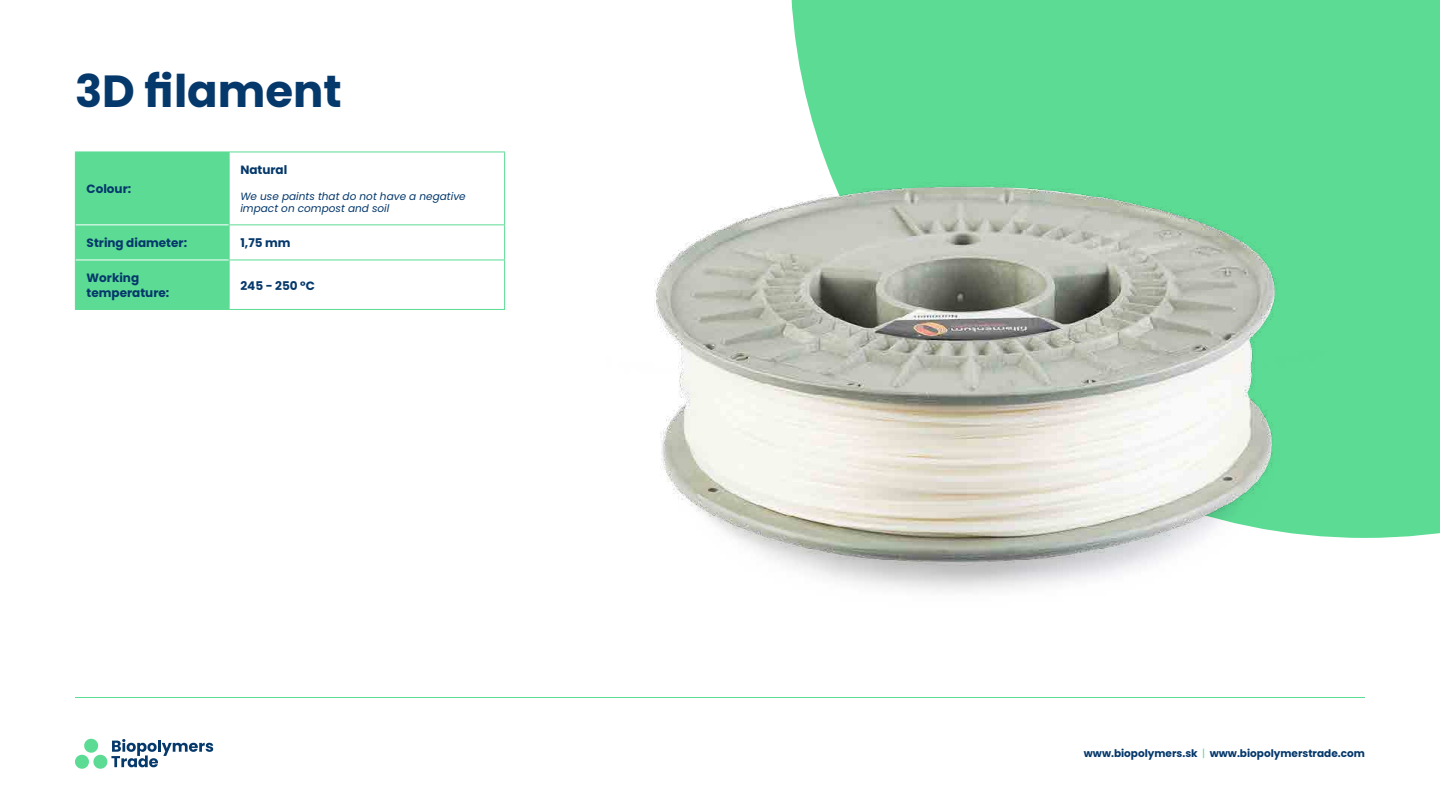
<style>
.page{position:relative;width:1440px;height:810px;background:#fff}
.page>*{position:absolute;margin:0;border:0;box-sizing:border-box;transform-origin:0 0}
.t1{font:700 45px "Poppins";color:#05386b}
.t2{font:700 12px/14.4px "Poppins";color:#05386b}
.t3{font:italic 10.5px/12.6px "Poppins";color:#05386b}
.t4{font:700 10.5px "Poppins";color:#05386b}
.s1{font-weight:400;color:#5cdb94}
</style>
<div class="page">
<svg style="left:75px;top:739px;width:138px;height:30px"></svg>
<hr style="left:75px;top:697px;width:1290px;height:1px;background:#5cdb94">
<div style="left:791px;top:0;width:649px;height:538px;background:#5cdb94"></div>
<div style="left:76px;top:153px;width:153px;height:156px;background:#5cdb94"></div>
<hr style="left:75px;top:152px;width:1px;height:73px;background:#5cdb94">
<hr style="left:229px;top:152px;width:276px;height:1px;background:#5cdb94">
<hr style="left:504px;top:152px;width:1px;height:72px;background:#5cdb94">
<hr style="left:75px;top:225px;width:1px;height:35px;background:#5cdb94">
<hr style="left:229px;top:224px;width:276px;height:1px;background:#5cdb94">
<hr style="left:504px;top:225px;width:1px;height:35px;background:#5cdb94">
<hr style="left:75px;top:260px;width:1px;height:49px;background:#5cdb94">
<hr style="left:229px;top:260px;width:276px;height:1px;background:#5cdb94">
<hr style="left:504px;top:260px;width:1px;height:49px;background:#5cdb94">
<hr style="left:229px;top:309px;width:276px;height:1px;background:#5cdb94">
<hr style="left:76px;top:224px;width:153px;height:1px;background:#fff">
<hr style="left:76px;top:260px;width:153px;height:1px;background:#fff">
<hr style="left:229px;top:152px;width:1px;height:72px;background:#5cdb94">
<hr style="left:229px;top:225px;width:1px;height:35px;background:#5cdb94">
<hr style="left:229px;top:260px;width:1px;height:49px;background:#5cdb94">
<hr style="left:75px;top:309px;width:154px;height:1px;background:#5cdb94">
<hr style="left:75px;top:152px;width:154px;height:1px;background:#5cdb94">
<img style="left:654px;top:98px;width:671px;height:494px">
<h1 class="t1" style="left:75px;top:65px;width:268px">3D filament</h1>
<p class="t2" style="left:87px;top:182px;width:46px">Colour:</p>
<p class="t2" style="left:240px;top:163px;width:48px">Natural</p>
<p class="t3" style="left:240px;top:190px;width:227px">We use paints that do not have a negative impact on compost and soil</p>
<p class="t2" style="left:87px;top:236px;width:102px">String diameter:</p>
<p class="t2" style="left:240px;top:236px;width:52px">1,75 mm</p>
<p class="t2" style="left:87px;top:271px;width:84px">Working temperature:</p>
<p class="t2" style="left:240px;top:278px;width:76px">245 - 250 °C</p>
<p class="t4" style="left:1084px;top:748px;width:283px">www.biopolymers.sk <span class="s1">|</span> www.biopolymerstrade.com</p>
</div>
